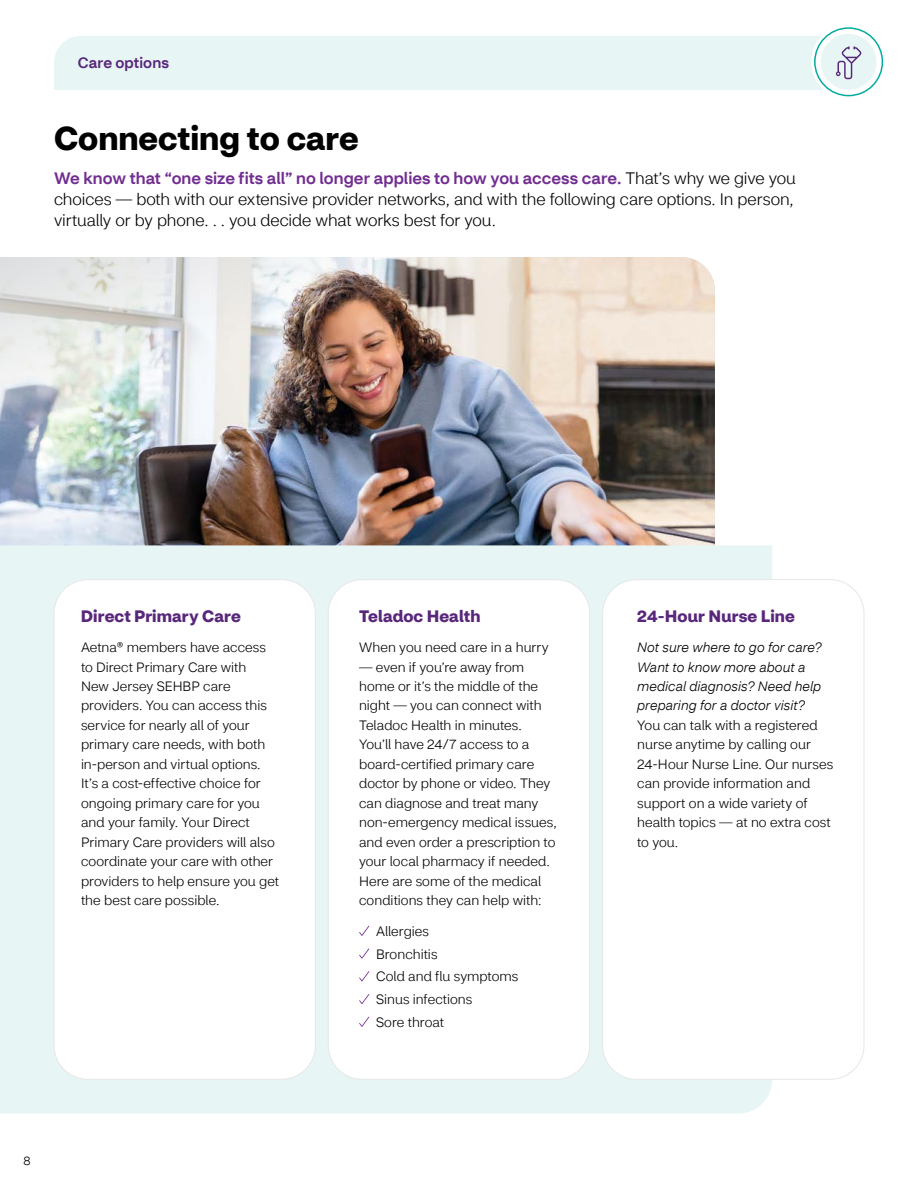
<style>
.page{position:relative;width:918px;height:1188px;background:#fff}
.page>*{position:absolute;margin:0;border:0;box-sizing:border-box;transform-origin:0 0}
.t1{font:700 33px "CVS Health Sans";color:#000}
.t2{font:300 16.5px/21px "CVS Health Sans";letter-spacing:-.005em;color:#000}
.t3{font:700 16.5px "CVS Health Sans";letter-spacing:.005em;color:#58267b}
.t4{font:500 15px "CVS Health Sans";letter-spacing:.005em;color:#58267b}
.t5{font:300 13.5px/19.5px "CVS Health Sans";color:#000}
.t6{font:300 12px "CVS Health Sans";color:#000}
.s1{font-weight:500;color:#712d91}
.s2{font-style:italic}
</style>
<div class="page">
<img style="left:0;top:257px;width:715px;height:288px">
<div style="left:0;top:545px;width:772px;height:569px;background:#e7f5f4"></div>
<div style="left:54px;top:36px;width:769px;height:54px;background:#e7f5f4"></div>
<svg style="left:811px;top:24px;width:75px;height:75px"></svg>
<div style="left:814px;top:27px;width:69px;height:69px;border:2px solid #00aca0;border-radius:50%"></div>
<div style="left:821px;top:34px;width:55px;height:56px;background:#e7f5f4;border-radius:50%"></div>
<svg style="left:836px;top:46px;width:25px;height:33px"></svg>
<div style="left:54px;top:580px;width:261px;height:499px;background:#fff;border-radius:34px"></div>
<div style="left:54px;top:579px;width:262px;height:501px;border:1px solid #e6e7e8;border-radius:34px"></div>
<div style="left:328px;top:580px;width:262px;height:499px;background:#fff;border-radius:34px"></div>
<div style="left:328px;top:579px;width:262px;height:501px;border:1px solid #e6e7e8;border-radius:34px"></div>
<div style="left:603px;top:580px;width:261px;height:499px;background:#fff;border-radius:34px"></div>
<div style="left:602px;top:579px;width:262px;height:501px;border:1px solid #e6e7e8;border-radius:34px"></div>
<svg style="left:359px;top:926px;width:10px;height:10px"></svg>
<svg style="left:359px;top:948px;width:10px;height:11px"></svg>
<svg style="left:359px;top:971px;width:10px;height:10px"></svg>
<svg style="left:359px;top:994px;width:10px;height:10px"></svg>
<svg style="left:359px;top:1017px;width:10px;height:10px"></svg>
<p class="t4" style="left:78px;top:54px;width:93px">Care options</p>
<h2 class="t1" style="left:54px;top:117px;width:306px">Connecting to care</h2>
<p class="t2" style="left:54px;top:168px;width:744px"><span class="s1">We know that “one size fits all” no longer applies to how you access care.</span> That’s why we give you choices — both with our extensive provider networks, and with the following care options. In person, virtually or by phone. . . you decide what works best for you.</p>
<h3 class="t3" style="left:81px;top:606px;width:161px">Direct Primary Care</h3>
<p class="t5" style="left:81px;top:638px;width:200px">Aetna® members have access to Direct Primary Care with<br>New Jersey SEHBP care providers. You can access this service for nearly all of your primary care needs, with both in-person and virtual options.<br>It’s a cost-effective choice for ongoing primary care for you and your family. Your Direct<br>Primary Care providers will also coordinate your care with other providers to help ensure you get the best care possible.</p>
<p class="t6" style="left:23px;top:1154px;width:9px">8</p>
<h3 class="t3" style="left:359px;top:606px;width:123px">Teladoc Health</h3>
<p class="t5" style="left:359px;top:638px;width:191px">When you need care in a hurry</p>
<p class="t5" style="left:359px;top:657px;width:199px">— even if you’re away from home or it’s the middle of the night — you can connect with<br>Teladoc Health in minutes.<br>You’ll have 24/7 access to a board-certified primary care doctor by phone or video. They can diagnose and treat many non-emergency medical issues, and even order a prescription to your local pharmacy if needed.<br>Here are some of the medical conditions they can help with:</p>
<p class="t5" style="left:376px;top:921px;width:55px">Allergies</p>
<p class="t5" style="left:376px;top:944px;width:63px">Bronchitis</p>
<p class="t5" style="left:376px;top:967px;width:144px">Cold and flu symptoms</p>
<p class="t5" style="left:376px;top:990px;width:98px">Sinus infections</p>
<p class="t5" style="left:376px;top:1012px;width:70px">Sore throat</p>
<h3 class="t3" style="left:637px;top:606px;width:159px">24-Hour Nurse Line</h3>
<p class="t5" style="left:637px;top:638px;width:198px"><span class="s2">Not sure where to go for care?<br>Want to know more about a medical diagnosis? Need help preparing for a doctor visit?<br></span>You can talk with a registered nurse anytime by calling our<br>24-Hour Nurse Line. Our nurses can provide information and support on a wide variety of health topics — at no extra cost to you.</p>
</div>
